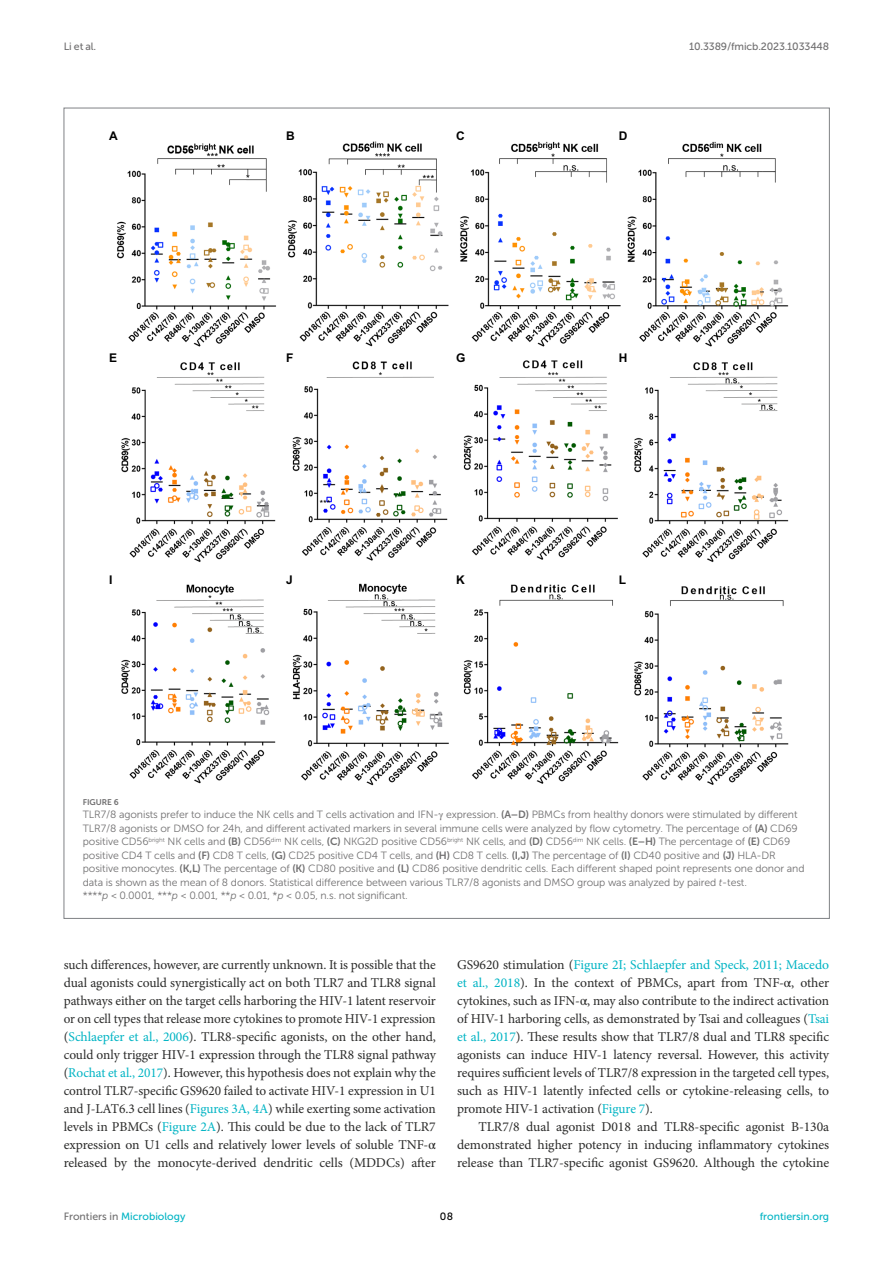
<style>
.page{position:relative;width:893px;height:1263px;background:#fff}
.page>*{position:absolute;margin:0;border:0;box-sizing:border-box;transform-origin:0 0}
.TEXT{font:13.5px/18px "Minion Pro";letter-spacing:-.005em;color:#2b2b2a;text-align:justify}
.t1{font:700 12px "Arial";color:#000}
.FIG_LEG{font:10.5px/13.5px "Museo Sans 300";letter-spacing:-.01em;color:#706f70}
.t2{font:10.5px "Museo Sans 500";color:#00b4c4}
.t3{font:10.5px "Museo Sans 500";letter-spacing:-.015em;color:#706f70}
.t4{font:10.5px "Museo Sans 500";color:#000}
.FIG_HD{font:8.25px "Museo Sans 700";letter-spacing:-.01em;color:#706f70}
.s1{font-family:"STIX General"}
.s2{font-family:"Museo Sans 700"}
.s3{font-style:italic}
.s4{color:#00b4c4}
.s5{color:#00b9c9}
.s6{color:#706f70}
</style>
<div class="page">
<img style="left:117px;top:141px;width:672px;height:645px">
<p class="t3" style="left:64px;top:41px;width:34px">Li et al.</p>
<p class="t3" style="left:689px;top:41px;width:141px">10.3389/fmicb.2023.1033448</p>
<p class="t1" style="left:109px;top:127px;width:10px">A</p>
<p class="t1" style="left:286px;top:127px;width:10px">B</p>
<p class="t1" style="left:456px;top:127px;width:10px">C</p>
<p class="t1" style="left:619px;top:127px;width:10px">D</p>
<p class="t1" style="left:109px;top:349px;width:10px">E</p>
<p class="t1" style="left:286px;top:349px;width:9px">F</p>
<p class="t1" style="left:456px;top:349px;width:11px">G</p>
<p class="t1" style="left:619px;top:349px;width:10px">H</p>
<p class="t1" style="left:109px;top:572px;width:5px">I</p>
<p class="t1" style="left:286px;top:572px;width:8px">J</p>
<p class="t1" style="left:456px;top:572px;width:10px">K</p>
<p class="t1" style="left:619px;top:572px;width:9px">L</p>
<p class="FIG_HD" style="left:83px;top:797px;width:37px">FIGURE 6</p>
<p class="FIG_LEG" style="left:83px;top:808px;width:723px">TLR7/8 agonists prefer to induce the NK cells and T cells activation and IFN-<span class="s1">γ</span> expression. <span class="s2">(A–D)</span> PBMCs from healthy donors were stimulated by different TLR7/8 agonists or DMSO for 24 h, and different activated markers in several immune cells were analyzed by flow cytometry. The percentage of <span class="s2">(A)</span> CD69 positive CD56<sup>bright</sup> NK cells and <span class="s2">(B)</span> CD56<sup>dim</sup> NK cells, <span class="s2">(C)</span> NKG2D positive CD56<sup>bright</sup> NK cells, and <span class="s2">(D)</span> CD56<sup>dim</sup> NK cells. <span class="s2">(E–H)</span> The percentage of <span class="s2">(E)</span> CD69 positive CD4 T cells and <span class="s2">(F)</span> CD8 T cells, <span class="s2">(G)</span> CD25 positive CD4 T cells, and <span class="s2">(H)</span> CD8 T cells. <span class="s2">(I,J)</span> The percentage of <span class="s2">(I)</span> CD40 positive and <span class="s2">(J)</span> HLA-DR positive monocytes. <span class="s2">(K,L)</span> The percentage of <span class="s2">(K)</span> CD80 positive and <span class="s2">(L)</span> CD86 positive dendritic cells. Each different shaped point represents one donor and data is shown as the mean of 8 donors. Statistical difference between various TLR7/8 agonists and DMSO group was analyzed by paired <span class="s3">t</span>-test.<br>****<span class="s3">p</span> &lt; 0.0001, ***<span class="s3">p</span> &lt; 0.001, **<span class="s3">p</span> &lt; 0.01, *<span class="s3">p</span> &lt; 0.05, n.s. not significant.</p>
<p class="TEXT" style="left:64px;top:956px;width:374px">such differences, however, are currently unknown. It is possible that the dual agonists could synergistically act on both TLR7 and TLR8 signal pathways either on the target cells harboring the HIV-1 latent reservoir or on cell types that release more cytokines to promote HIV-1 expression (<span class="s4">Schlaepfer et al., 2006</span>). TLR8-specific agonists, on the other hand, could only trigger HIV-1 expression through the TLR8 signal pathway (<span class="s4">Rochat et al., 2017</span>). However, this hypothesis does not explain why the control TLR7-specific GS9620 failed to activate HIV-1 expression in U1 and J-LAT6.3 cell lines (<span class="s4">Figures 3A, 4A</span>) while exerting some activation levels in PBMCs (<span class="s4">Figure 2A</span>). This could be due to the lack of TLR7 expression on U1 cells and relatively lower levels of soluble TNF-<span class="s1">α </span>released by the monocyte-derived dendritic cells (MDDCs) after</p>
<p class="TEXT" style="left:457px;top:956px;width:374px">GS9620 stimulation (<span class="s4">Figure 2I</span><span class="s5">;</span> <span class="s4">Schlaepfer and Speck, 2011; Macedo et al., 2018</span>). In the context of PBMCs, apart from TNF-<span class="s1">α</span>, other cytokines, such as IFN-<span class="s1">α</span>, may also contribute to the indirect activation of HIV-1 harboring cells, as demonstrated by Tsai and colleagues (<span class="s4">Tsai et al., 2017</span>). These results show that TLR7/8 dual and TLR8 specific agonists can induce HIV-1 latency reversal. However, this activity requires sufficient levels of TLR7/8 expression in the targeted cell types, such as HIV-1 latently infected cells or cytokine-releasing cells, to promote HIV-1 activation (<span class="s4">Figure 7</span>).</p>
<p class="TEXT" style="left:457px;top:1118px;width:374px;text-indent:21px">TLR7/8 dual agonist D018 and TLR8-specific agonist B-130a demonstrated higher potency in inducing inflammatory cytokines release than TLR7-specific agonist GS9620. Although the cytokine</p>
<p class="t2" style="left:64px;top:1211px;width:123px"><span class="s6">Frontiers in</span> Microbiology</p>
<p class="t4" style="left:440px;top:1211px;width:15px">08</p>
<p class="t2" style="left:760px;top:1211px;width:71px">frontiersin.org</p>
</div>
